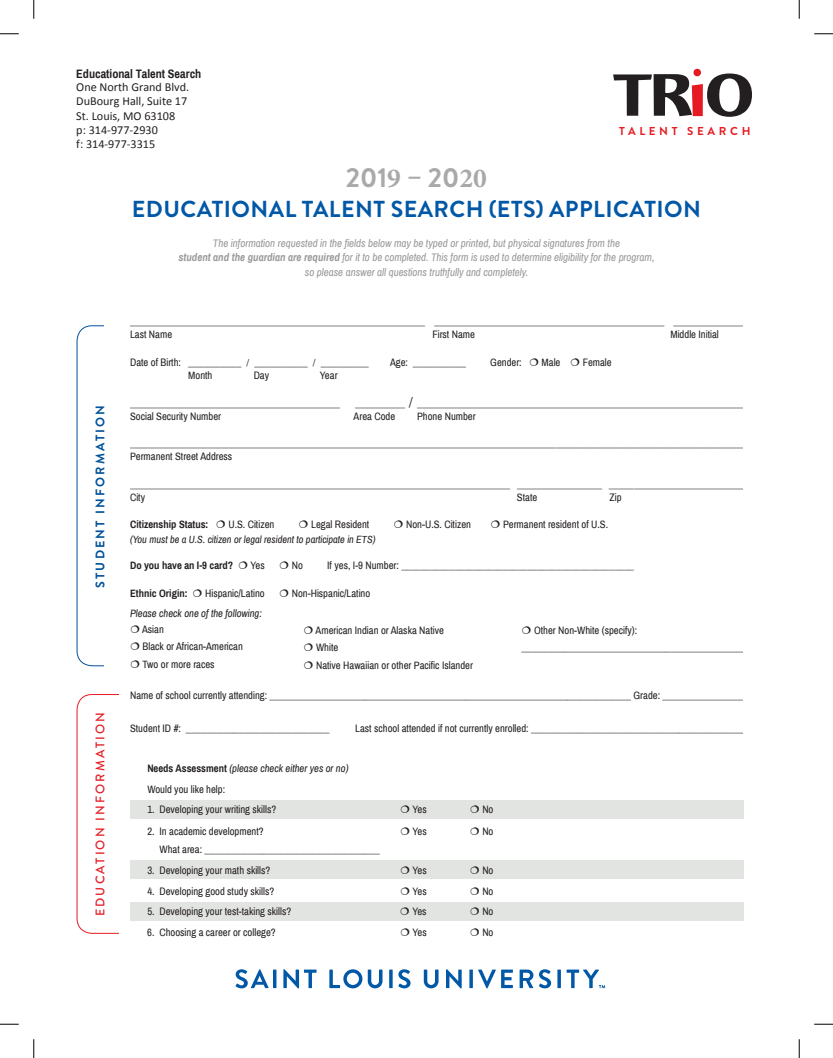
<style>
.page{position:relative;width:833px;height:1058px;background:#fff}
.page>*{position:absolute;margin:0;border:0;box-sizing:border-box;transform-origin:0 0}
.t1{font:700 27.5px "Brandon Grotesque";color:#a9a9aa}
.t2{font:700 23.12px "Brandon Grotesque";letter-spacing:.02em;color:#0158a6}
.t3{font:500 12.5px "Brandon Grotesque";letter-spacing:.17em;color:#e51a23}
.t4{font:700 12.5px "Brandon Grotesque";letter-spacing:.17em;color:#01529a}
.t5{font:12.25px/14.2px "Calibri";color:#231f20}
.t6{font:700 12.25px "Archivo Narrow";color:#231f20}
.t7{font:700 11.5px "Brandon Grotesque";letter-spacing:.32em;color:#e51a23}
.t8{font:italic 11px/14.4px "Archivo Narrow";color:#9a9899;text-align:center}
.t9{font:10.62px/17.5px "Archivo Narrow";color:#231f20}
.t10{font:10.62px "Minion Pro";color:#231f20}
.t11{font:italic 10.62px/20.6px "Archivo Narrow";color:#231f20}
.t12{font:700 10.62px "Archivo Narrow";color:#231f20}
.t13{font:italic 10.25px "Archivo Narrow";color:#231f20}
.t14{font:10px "Minion Pro";color:#231f20}
.s1{font-family:"Minion Pro"}
.s2{font-weight:700}
.s3{font-family:"Archivo Narrow"}
.s4{font-size:15px}
.s5{font-weight:700;font-style:normal}
.s6{font-style:normal}
</style>
<div class="page">
<svg style="left:613px;top:69px;width:139px;height:48px"></svg>
<svg style="left:76px;top:325px;width:28px;height:341px"></svg>
<div style="left:130px;top:800px;width:613px;height:18px;background:#e2e4e2"></div>
<svg style="left:76px;top:694px;width:43px;height:239px"></svg>
<div style="left:130px;top:902px;width:613px;height:18px;background:#e2e4e2"></div>
<div style="left:130px;top:860px;width:613px;height:18px;background:#e2e4e2"></div>
<svg style="left:235px;top:969px;width:370px;height:19px"></svg>
<svg style="left:0;top:33px;width:19px;height:2px"></svg>
<svg style="left:814px;top:33px;width:18px;height:2px"></svg>
<svg style="left:0;top:1023px;width:19px;height:2px"></svg>
<svg style="left:814px;top:1023px;width:18px;height:2px"></svg>
<svg style="left:33px;top:0;width:2px;height:19px"></svg>
<svg style="left:33px;top:1039px;width:2px;height:19px"></svg>
<svg style="left:798px;top:0;width:2px;height:19px"></svg>
<svg style="left:798px;top:1039px;width:2px;height:19px"></svg>
<p class="t6" style="left:76px;top:66px;width:126px">Educational Talent Search</p>
<p class="t5" style="left:76px;top:80px;width:114px">One North Grand Blvd.<br>DuBourg Hall, Suite 17<br>St. Louis, MO 63108<br>p: 314-977-2930<br>f: 314-977-3315</p>
<p class="t7" style="left:619px;top:123px;width:133px">TALENT SEARCH</p>
<p class="t4" style="left:91px;top:588px;width:184px;rotate:-90deg">STUDENT INFORMATION</p>
<p class="t3" style="left:91px;top:916px;width:206px;rotate:-90deg">EDUCATION INFORMATION</p>
<h1 class="t1" style="left:346px;top:158px;width:142px">201<span class="s1">9</span> – 20<span class="s1">20</span></h1>
<h2 class="t2" style="left:132px;top:193px;width:570px">EDUCATIONAL TALENT SEARCH (ETS) APPLICATION</h2>
<p class="t8" style="left:178px;top:236px;width:477px">The information requested in the fields below may be typed or printed, but physical signatures from the<br><span class="s2">student and the guardian are required</span> for it to be completed. This form is used to determine eligibility for the program, so please answer all questions truthfully and completely.</p>
<p class="t14" style="left:130px;top:315px;width:620px">___________________________________________________________ ______________________________________________ _______________</p>
<p class="t9" style="left:130px;top:326px;width:44px">Last Name</p>
<p class="t9" style="left:432px;top:326px;width:44px">First Name</p>
<p class="t9" style="left:670px;top:326px;width:50px">Middle Initial</p>
<p class="t10" style="left:130px;top:355px;width:240px"><span class="s3">Date of Birth:</span> __________ / __________ / _________</p>
<p class="t10" style="left:390px;top:355px;width:77px"><span class="s3">Age:</span> __________</p>
<p class="t9" style="left:490px;top:354px;width:33px">Gender:</p>
<p class="t9" style="left:541px;top:354px;width:20px">Male</p>
<p class="t9" style="left:582px;top:354px;width:31px">Female</p>
<p class="t9" style="left:188px;top:367px;width:26px">Month</p>
<p class="t9" style="left:254px;top:367px;width:17px">Day</p>
<p class="t9" style="left:320px;top:367px;width:19px">Year</p>
<p class="t14" style="left:130px;top:397px;width:211px">__________________________________________</p>
<p class="t14" style="left:355px;top:397px;width:403px">__________ <span class="s4">/</span> ____________________________________________________________________</p>
<p class="t9" style="left:130px;top:407px;width:93px">Social Security Number</p>
<p class="t9" style="left:353px;top:407px;width:43px">Area Code</p>
<p class="t9" style="left:417px;top:407px;width:60px">Phone Number</p>
<p class="t14" style="left:130px;top:437px;width:626px">_____________________________________________________________________________________________________________________________</p>
<p class="t9" style="left:130px;top:448px;width:104px">Permanent Street Address</p>
<p class="t14" style="left:130px;top:478px;width:615px">____________________________________________________________________________ _________________ ___________________________</p>
<p class="t9" style="left:130px;top:489px;width:17px">City</p>
<p class="t9" style="left:517px;top:489px;width:22px">State</p>
<p class="t9" style="left:609px;top:489px;width:14px">Zip</p>
<p class="t12" style="left:130px;top:517px;width:80px">Citizenship Status:</p>
<p class="t9" style="left:228px;top:515px;width:47px">U.S. Citizen</p>
<p class="t9" style="left:311px;top:515px;width:60px">Legal Resident</p>
<p class="t9" style="left:406px;top:515px;width:66px">Non-U.S. Citizen</p>
<p class="t9" style="left:503px;top:515px;width:107px">Permanent resident of U.S.</p>
<p class="t13" style="left:130px;top:533px;width:247px">(You must be a U.S. citizen or legal resident to participate in ETS)</p>
<p class="t12" style="left:130px;top:559px;width:105px">Do you have an I-9 card?</p>
<p class="t9" style="left:250px;top:557px;width:16px">Yes</p>
<p class="t9" style="left:292px;top:557px;width:13px">No</p>
<p class="t9" style="left:327px;top:557px;width:308px">If yes, I-9 Number: ________________________________________________</p>
<p class="t12" style="left:130px;top:586px;width:59px">Ethnic Origin:</p>
<p class="t9" style="left:205px;top:584px;width:61px">Hispanic/Latino</p>
<p class="t9" style="left:292px;top:584px;width:80px">Non-Hispanic/Latino</p>
<p class="t11" style="left:130px;top:603px;width:133px">Please check one of the following:</p>
<p class="t9" style="left:142px;top:620px;width:102px">Asian<br>Black or African-American<br>Two or more races</p>
<p class="t9" style="left:315px;top:621px;width:159px">American Indian or Alaska Native<br>White<br>Native Hawaiian or other Pacific Islander</p>
<p class="t9" style="left:534px;top:621px;width:105px">Other Non-White (specify):</p>
<p class="t10" style="left:521px;top:640px;width:230px">___________________________________________</p>
<p class="t10" style="left:130px;top:688px;width:619px"><span class="s3">Name of school currently attending:</span> ____________________________________________________________________ <span class="s3">Grade:</span> ________________</p>
<p class="t10" style="left:130px;top:721px;width:201px"><span class="s3">Student ID #:</span> ___________________________</p>
<p class="t9" style="left:355px;top:719px;width:390px">Last school attended if not currently enrolled: <span class="s1">________________________________________</span></p>
<p class="t11" style="left:147px;top:758px;width:203px"><span class="s5">Needs Assessment</span> (please check either yes or no)<br><span class="s6">Would you like help:</span></p>
<p class="t9" style="left:147px;top:801px;width:130px">1. Developing your writing skills?</p>
<p class="t9" style="left:412px;top:801px;width:16px">Yes</p>
<p class="t9" style="left:482px;top:801px;width:13px">No</p>
<p class="t9" style="left:147px;top:822px;width:118px">2. In academic development?</p>
<p class="t9" style="left:412px;top:822px;width:16px">Yes</p>
<p class="t9" style="left:482px;top:822px;width:13px">No</p>
<p class="t10" style="left:159px;top:843px;width:222px"><span class="s3">What area:</span> _________________________________</p>
<p class="t9" style="left:147px;top:861px;width:124px">3. Developing your math skills?</p>
<p class="t9" style="left:412px;top:861px;width:16px">Yes</p>
<p class="t9" style="left:482px;top:861px;width:13px">No</p>
<p class="t9" style="left:147px;top:882px;width:128px">4. Developing good study skills?</p>
<p class="t9" style="left:412px;top:882px;width:16px">Yes</p>
<p class="t9" style="left:482px;top:882px;width:13px">No</p>
<p class="t9" style="left:147px;top:903px;width:145px">5. Developing your test-taking skills?</p>
<p class="t9" style="left:412px;top:903px;width:16px">Yes</p>
<p class="t9" style="left:482px;top:903px;width:13px">No</p>
<p class="t9" style="left:147px;top:923px;width:130px">6. Choosing a career or college?</p>
<p class="t9" style="left:412px;top:923px;width:16px">Yes</p>
<p class="t9" style="left:482px;top:923px;width:13px">No</p>
</div>
